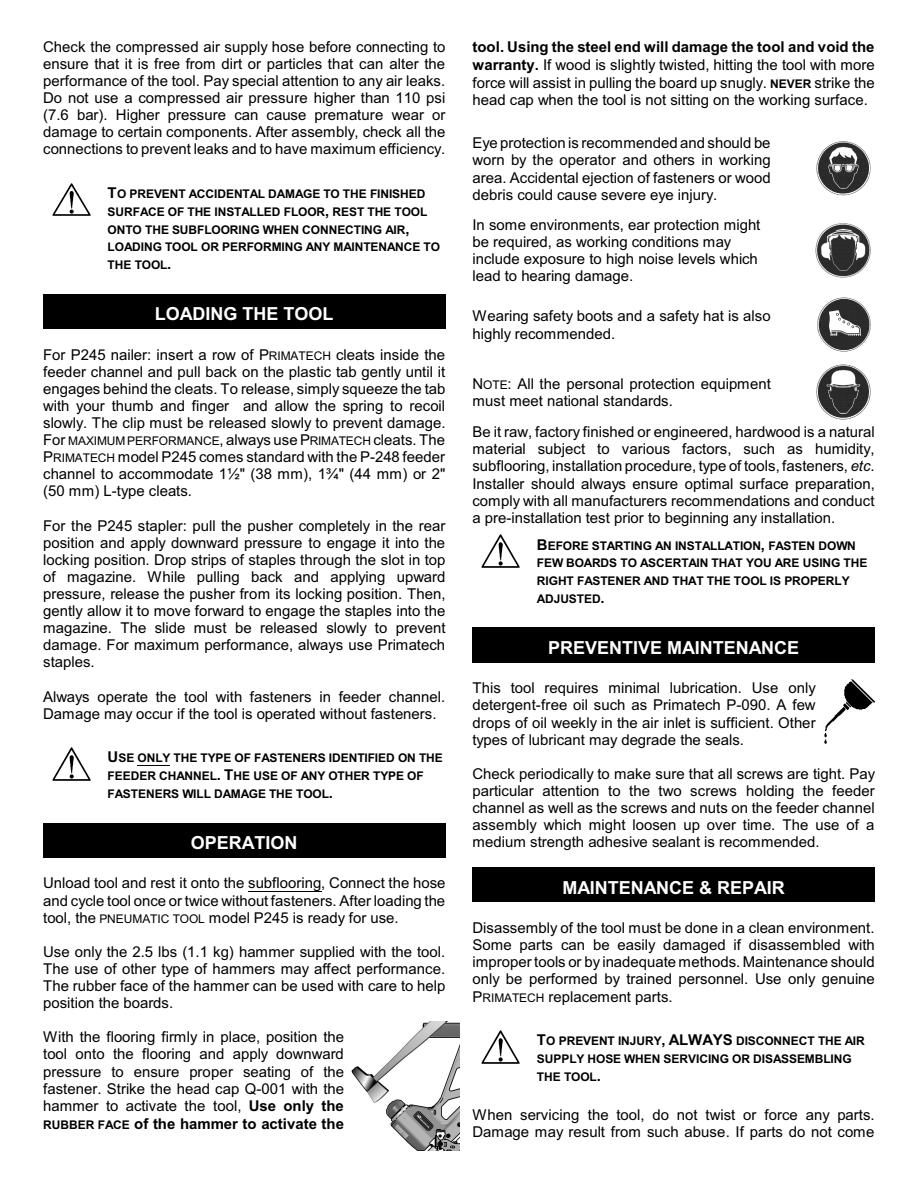
<style>
.page{position:relative;width:918px;height:1188px;background:#fff}
.page>*{position:absolute;margin:0;border:0;box-sizing:border-box;transform-origin:0 0}
.t1{font:700 18px "Arial";color:#fff}
.t2{font:15px/17.1px "Arial";color:#000;text-align:justify}
.t3{font:700 12px/17.9px "Arial";color:#000}
.t4{font:12px "Arial";color:#000}
.s1{font-size:15px}
.s2{font-size:12px}
.s3{font-weight:700}
.s4{font-weight:700;font-size:12px}
.s5{font-style:italic}
</style>
<div class="page">
<div style="left:43px;top:294px;width:402px;height:35px;background:#000"></div>
<div style="left:43px;top:823px;width:402px;height:34px;background:#000"></div>
<div style="left:472px;top:628px;width:403px;height:34px;background:#000"></div>
<div style="left:472px;top:868px;width:403px;height:34px;background:#000"></div>
<img style="left:351px;top:1022px;width:108px;height:128px">
<img style="left:824px;top:679px;width:51px;height:65px">
<img style="left:52px;top:183px;width:38px;height:33px">
<img style="left:52px;top:748px;width:38px;height:32px">
<hr style="left:138px;top:765px;width:32px;height:1px;background:#000">
<hr style="left:248px;top:891px;width:73px;height:1px;background:#000">
<img style="left:817px;top:141px;width:54px;height:55px">
<img style="left:816px;top:223px;width:55px;height:54px">
<img style="left:817px;top:298px;width:54px;height:54px">
<img style="left:817px;top:365px;width:54px;height:54px">
<img style="left:482px;top:535px;width:37px;height:33px">
<img style="left:482px;top:1031px;width:37px;height:32px">
<p class="t2" style="left:43px;top:39px;width:404px">Check the compressed air supply hose before connecting to ensure that it is free from dirt or particles that can alter the performance of the tool. Pay special attention to any air leaks.<br>Do not use a compressed air pressure higher than 110 psi (7.6 bar). Higher pressure can cause premature wear or damage to certain components. After assembly, check all the connections to prevent leaks and to have maximum efficiency.</p>
<p class="t3" style="left:108px;top:186px;width:334px"><span class="s1">T</span>O PREVENT ACCIDENTAL DAMAGE TO THE FINISHED SURFACE OF THE INSTALLED FLOOR<span class="s1">,</span> REST THE TOOL ONTO THE SUBFLOORING WHEN CONNECTING AIR<span class="s1">, </span>LOADING TOOL OR PERFORMING ANY MAINTENANCE TO THE TOOL<span class="s1">.</span></p>
<p class="t1" style="left:155px;top:307px;width:180px">LOADING THE TOOL</p>
<p class="t2" style="left:43px;top:347px;width:404px">For P245 nailer: insert a row of P<span class="s2">RIMATECH</span> cleats inside the feeder channel and pull back on the plastic tab gently until it engages behind the cleats. To release, simply squeeze the tab with your thumb and finger and allow the spring to recoil slowly. The clip must be released slowly to prevent damage.</p>
<p class="t4" style="left:43px;top:436px;width:403px"><span class="s1">For</span> MAXIMUM PERFORMANCE<span class="s1">, always use P</span>RIMATECH <span class="s1">cleats. The</span></p>
<p class="t2" style="left:43px;top:450px;width:404px">P<span class="s2">RIMATECH</span> model P245 comes standard with the P-248 feeder channel to accommodate 1½" (38 mm), 1¾" (44 mm) or 2" (50 mm) L-type cleats.</p>
<p class="t2" style="left:43px;top:518px;width:404px">For the P245 stapler: pull the pusher completely in the rear position and apply downward pressure to engage it into the locking position. Drop strips of staples through the slot in top of magazine. While pulling back and applying upward pressure, release the pusher from its locking position. Then, gently allow it to move forward to engage the staples into the magazine. The slide must be released slowly to prevent damage. For maximum performance, always use Primatech staples.</p>
<p class="t2" style="left:43px;top:689px;width:404px">Always operate the tool with fasteners in feeder channel.<br>Damage may occur if the tool is operated without fasteners.</p>
<p class="t3" style="left:108px;top:750px;width:337px"><span class="s1">U</span>SE ONLY THE TYPE OF FASTENERS IDENTIFIED ON THE<br>FEEDER CHANNEL<span class="s1">. T</span>HE USE OF ANY OTHER TYPE OF<br>FASTENERS WILL DAMAGE THE TOOL<span class="s1">.</span></p>
<p class="t1" style="left:191px;top:836px;width:108px">OPERATION</p>
<p class="t2" style="left:43px;top:876px;width:404px">Unload tool and rest it onto the subflooring, Connect the hose and cycle tool once or twice without fasteners. After loading the tool, the <span class="s2">PNEUMATIC TOOL</span> model P245 is ready for use.</p>
<p class="t2" style="left:43px;top:944px;width:404px">Use only the 2.5 lbs (1.1 kg) hammer supplied with the tool.<br>The use of other type of hammers may affect performance.<br>The rubber face of the hammer can be used with care to help position the boards.</p>
<p class="t2" style="left:43px;top:1030px;width:303px">With the flooring firmly in place, position the tool onto the flooring and apply downward pressure to ensure proper seating of the fastener. Strike the head cap Q-001 with the hammer to activate the tool, <span class="s3">Use only the </span><span class="s4">RUBBER FACE</span> <span class="s3">of the hammer to activate the</span></p>
<p class="t2" style="left:472px;top:39px;width:404px;line-height:17.7px"><span class="s3">tool. Using the steel end will damage the tool and void the warranty.</span> If wood is slightly twisted, hitting the tool with more force will assist in pulling the board up snugly. <span class="s4">NEVER</span> strike the head cap when the tool is not sitting on the working surface.</p>
<p class="t2" style="left:472px;top:136px;width:300px">Eye protection is recommended and should be worn by the operator and others in working area. Accidental ejection of fasteners or wood debris could cause severe eye injury.</p>
<p class="t2" style="left:472px;top:218px;width:289px;text-align:left">In some environments, ear protection might be required, as working conditions may include exposure to high noise levels which lead to hearing damage.</p>
<p class="t2" style="left:472px;top:309px;width:300px">Wearing safety boots and a safety hat is also highly recommended.</p>
<p class="t2" style="left:472px;top:376px;width:300px">N<span class="s2">OTE</span>: All the personal protection equipment must meet national standards.</p>
<p class="t2" style="left:472px;top:425px;width:404px">Be it raw, factory finished or engineered, hardwood is a natural material subject to various factors, such as humidity, subflooring, installation procedure, type of tools, fasteners, <span class="s5">etc</span>.<br>Installer should always ensure optimal surface preparation, comply with all manufacturers recommendations and conduct a pre-installation test prior to beginning any installation.</p>
<p class="t3" style="left:537px;top:538px;width:332px"><span class="s1">B</span>EFORE STARTING AN INSTALLATION<span class="s1">,</span> FASTEN DOWN FEW BOARDS TO ASCERTAIN THAT YOU ARE USING THE RIGHT FASTENER AND THAT THE TOOL IS PROPERLY ADJUSTED<span class="s1">.</span></p>
<p class="t1" style="left:548px;top:641px;width:253px">PREVENTIVE MAINTENANCE</p>
<p class="t2" style="left:472px;top:681px;width:345px">This tool requires minimal lubrication. Use only detergent-free oil such as Primatech P-090. A few drops of oil weekly in the air inlet is sufficient. Other types of lubricant may degrade the seals.</p>
<p class="t2" style="left:472px;top:766px;width:404px">Check periodically to make sure that all screws are tight. Pay particular attention to the two screws holding the feeder channel as well as the screws and nuts on the feeder channel assembly which might loosen up over time. The use of a medium strength adhesive sealant is recommended.</p>
<p class="t1" style="left:562px;top:881px;width:224px">MAINTENANCE &amp; REPAIR</p>
<p class="t2" style="left:472px;top:921px;width:404px">Disassembly of the tool must be done in a clean environment.<br>Some parts can be easily damaged if disassembled with improper tools or by inadequate methods. Maintenance should only be performed by trained personnel. Use only genuine P<span class="s2">RIMATECH</span> replacement parts.</p>
<p class="t3" style="left:537px;top:1033px;width:329px"><span class="s1">T</span>O PREVENT INJURY<span class="s1">, ALWAYS</span> DISCONNECT THE AIR<br>SUPPLY HOSE WHEN SERVICING OR DISASSEMBLING<br>THE TOOL<span class="s1">.</span></p>
<p class="t2" style="left:472px;top:1107px;width:404px">When servicing the tool, do not twist or force any parts.<br>Damage may result from such abuse. If parts do not come</p>
</div>
